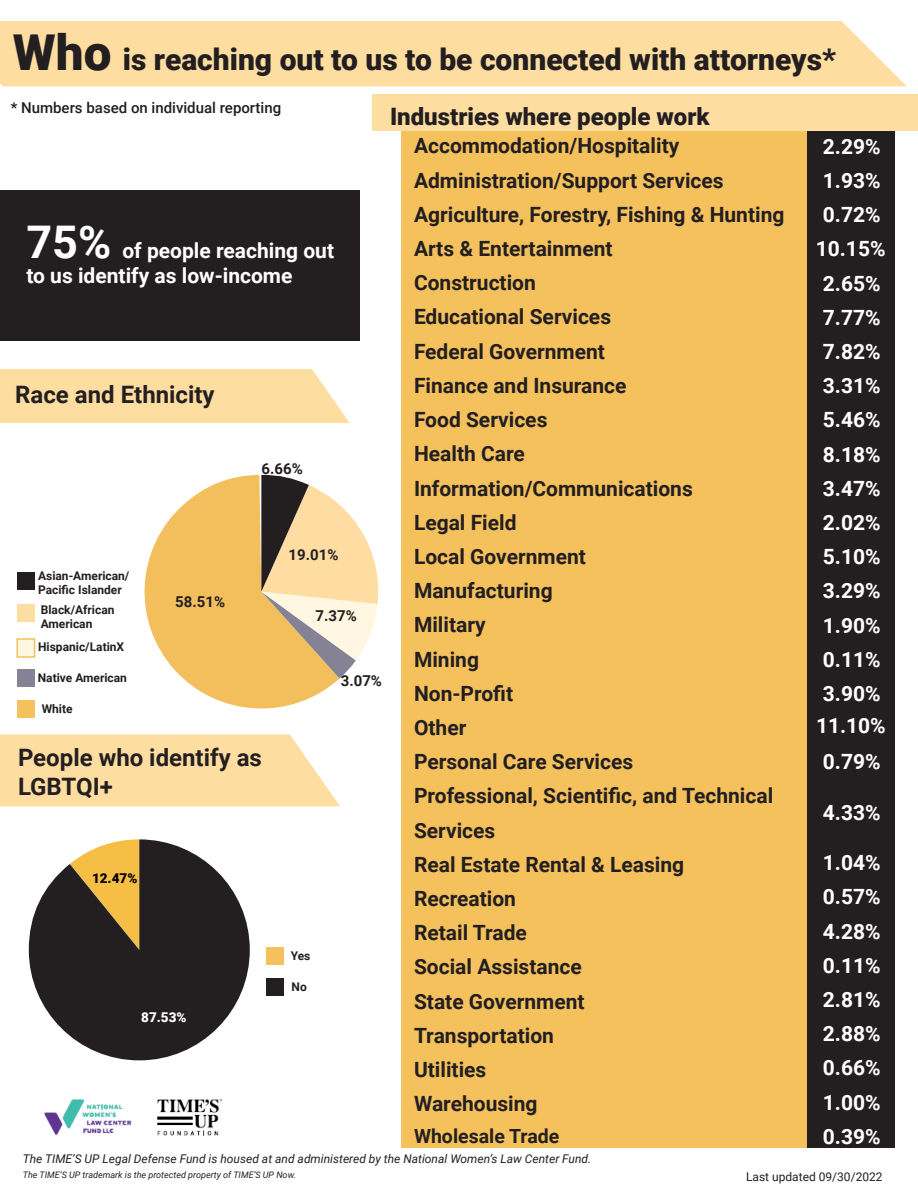
<style>
.page{position:relative;width:918px;height:1188px;background:#fff}
.page>*{position:absolute;margin:0;border:0;box-sizing:border-box;transform-origin:0 0}
.t1{font:900 30px "Roboto";color:#231f20}
.t2{font:700 24px/28.8px "Roboto";color:#231f20}
.t3{font:900 24px "Roboto";color:#231f20}
.t4{font:700 21px "Roboto";color:#231f20}
.t5{font:700 21px/25.2px "Roboto";color:#fff}
.t6{font:700 19.5px "Roboto";color:#231f20}
.t7{font:500 15px "Roboto";color:#231f20}
.t8{font:700 15px "Roboto";color:#231f20}
.t9{font:900 13.5px "Roboto";color:#000}
.t10{font:900 13.5px "Roboto";color:#fff}
.t11{font:700 12px/14.4px "Roboto";color:#231f20}
.t12{font:italic 12px "Roboto";color:#231f20}
.t13{font:12px "Roboto";color:#231f20}
.t14{font:italic 9px "Roboto";color:#231f20}
.s1{font-size:49.5px}
.s2{font-size:45px}
</style>
<div class="page">
<div style="left:401px;top:120px;width:407px;height:1028px;background:#f4c15d"></div>
<div style="left:807px;top:120px;width:87px;height:1028px;background:#231f20"></div>
<div style="left:0;top:190px;width:360px;height:150px;background:#231f20"></div>
<div style="left:0;top:369px;width:350px;height:54px;background:#fedda1"></div>
<div style="left:373px;top:95px;width:545px;height:36px;background:#fedda1"></div>
<div style="left:0;top:21px;width:907px;height:65px;background:#fedda1"></div>
<svg style="left:0;top:734px;width:340px;height:72px;background:#fedfa8"></svg>
<svg style="left:29px;top:839px;width:221px;height:221px;fill:#231f20"></svg>
<div style="left:17px;top:572px;width:18px;height:18px;background:#231f20"></div>
<div style="left:18px;top:669px;width:17px;height:18px;background:#858295"></div>
<div style="left:16px;top:638px;width:19px;height:20px;background:#fef8e3;border:2px solid #f4c15d"></div>
<div style="left:17px;top:700px;width:18px;height:18px;background:#f4c15d"></div>
<div style="left:17px;top:604px;width:18px;height:18px;background:#fedda1"></div>
<div style="left:266px;top:978px;width:18px;height:18px;background:#231f20"></div>
<div style="left:266px;top:947px;width:18px;height:18px;background:#f4c15d"></div>
<img style="left:44px;top:1099px;width:88px;height:37px">
<img style="left:157px;top:1099px;width:66px;height:37px">
<svg style="left:144px;top:475px;width:195px;height:234px;fill:#f3bf5d"></svg>
<svg style="left:261px;top:475px;width:118px;height:204px"></svg>
<p class="t1" style="left:13px;top:38px;width:825px"><span class="s1">Who</span> is reaching out to us to be connected with attorneys*</p>
<p class="t7" style="left:11px;top:97px;width:272px">* Numbers based on individual reporting</p>
<p class="t5" style="left:26px;top:237px;width:309px"><span class="s2">75%</span> of people reaching out to us identify as low-income</p>
<p class="t2" style="left:15px;top:379px;width:201px">Race and Ethnicity</p>
<p class="t11" style="left:38px;top:568px;width:93px">Asian-American/<br>Pacific Islander</p>
<p class="t11" style="left:41px;top:602px;width:75px">Black/African<br>American</p>
<p class="t11" style="left:38px;top:639px;width:88px">Hispanic/LatinX</p>
<p class="t11" style="left:38px;top:670px;width:91px">Native American</p>
<p class="t11" style="left:42px;top:701px;width:32px">White</p>
<p class="t8" style="left:175px;top:591px;width:51px">58.51%</p>
<p class="t8" style="left:262px;top:458px;width:43px">6.66%</p>
<p class="t8" style="left:289px;top:544px;width:51px">19.01%</p>
<p class="t8" style="left:316px;top:606px;width:43px">7.37%</p>
<p class="t8" style="left:341px;top:670px;width:43px">3.07%</p>
<p class="t2" style="left:18px;top:742px;width:245px">People who identify as<br>LGBTQI+</p>
<p class="t9" style="left:92px;top:868px;width:47px">12.47%</p>
<p class="t10" style="left:141px;top:1007px;width:47px">87.53%</p>
<p class="t11" style="left:291px;top:948px;width:21px">Yes</p>
<p class="t11" style="left:292px;top:979px;width:17px">No</p>
<p class="t3" style="left:390px;top:99px;width:321px">Industries where people work</p>
<p class="t4" style="left:414px;top:131px;width:267px">Accommodation/Hospitality</p>
<p class="t4" style="left:414px;top:165px;width:311px">Administration/Support Services</p>
<p class="t4" style="left:414px;top:200px;width:372px">Agriculture, Forestry, Fishing &amp; Hunting</p>
<p class="t4" style="left:414px;top:234px;width:200px">Arts &amp; Entertainment</p>
<p class="t4" style="left:414px;top:268px;width:123px">Construction</p>
<p class="t4" style="left:414px;top:302px;width:199px">Educational Services</p>
<p class="t4" style="left:414px;top:337px;width:192px">Federal Government</p>
<p class="t4" style="left:414px;top:371px;width:214px">Finance and Insurance</p>
<p class="t4" style="left:414px;top:405px;width:135px">Food Services</p>
<p class="t4" style="left:414px;top:439px;width:112px">Health Care</p>
<p class="t4" style="left:414px;top:473px;width:280px">Information/Communications</p>
<p class="t4" style="left:414px;top:508px;width:104px">Legal Field</p>
<p class="t4" style="left:414px;top:542px;width:173px">Local Government</p>
<p class="t4" style="left:414px;top:576px;width:140px">Manufacturing</p>
<p class="t4" style="left:414px;top:610px;width:73px">Military</p>
<p class="t4" style="left:414px;top:644px;width:67px">Mining</p>
<p class="t4" style="left:414px;top:679px;width:101px">Non-Profit</p>
<p class="t4" style="left:414px;top:713px;width:54px">Other</p>
<p class="t4" style="left:414px;top:747px;width:221px">Personal Care Services</p>
<p class="t4" style="left:414px;top:781px;width:361px">Professional, Scientific, and Technical</p>
<p class="t4" style="left:414px;top:815px;width:83px">Services</p>
<p class="t4" style="left:414px;top:850px;width:272px">Real Estate Rental &amp; Leasing</p>
<p class="t4" style="left:414px;top:884px;width:104px">Recreation</p>
<p class="t4" style="left:414px;top:918px;width:114px">Retail Trade</p>
<p class="t4" style="left:414px;top:952px;width:169px">Social Assistance</p>
<p class="t4" style="left:414px;top:986px;width:172px">State Government</p>
<p class="t4" style="left:414px;top:1021px;width:142px">Transportation</p>
<p class="t4" style="left:414px;top:1055px;width:74px">Utilities</p>
<p class="t4" style="left:414px;top:1089px;width:125px">Warehousing</p>
<p class="t6" style="left:414px;top:1123px;width:147px">Wholesale Trade</p>
<p class="t5" style="left:823px;top:133px;width:59px">2.29%</p>
<p class="t5" style="left:823px;top:167px;width:59px">1.93%</p>
<p class="t5" style="left:823px;top:201px;width:59px">0.72%</p>
<p class="t5" style="left:816px;top:236px;width:71px">10.15%</p>
<p class="t5" style="left:823px;top:270px;width:59px">2.65%</p>
<p class="t5" style="left:823px;top:304px;width:59px">7.77%</p>
<p class="t5" style="left:823px;top:338px;width:59px">7.82%</p>
<p class="t5" style="left:823px;top:372px;width:59px">3.31%</p>
<p class="t5" style="left:823px;top:407px;width:59px">5.46%</p>
<p class="t5" style="left:823px;top:441px;width:59px">8.18%</p>
<p class="t5" style="left:823px;top:475px;width:59px">3.47%</p>
<p class="t5" style="left:823px;top:509px;width:59px">2.02%</p>
<p class="t5" style="left:823px;top:543px;width:59px">5.10%</p>
<p class="t5" style="left:823px;top:578px;width:59px">3.29%</p>
<p class="t5" style="left:823px;top:612px;width:59px">1.90%</p>
<p class="t5" style="left:823px;top:646px;width:59px">0.11%</p>
<p class="t5" style="left:823px;top:680px;width:59px">3.90%</p>
<p class="t5" style="left:816px;top:712px;width:71px">11.10%</p>
<p class="t5" style="left:823px;top:749px;width:59px">0.79%</p>
<p class="t5" style="left:823px;top:799px;width:59px">4.33%</p>
<p class="t5" style="left:823px;top:849px;width:59px">1.04%</p>
<p class="t5" style="left:823px;top:884px;width:59px">0.57%</p>
<p class="t5" style="left:823px;top:918px;width:59px">4.28%</p>
<p class="t5" style="left:823px;top:952px;width:59px">0.11%</p>
<p class="t5" style="left:823px;top:986px;width:59px">2.81%</p>
<p class="t5" style="left:823px;top:1020px;width:59px">2.88%</p>
<p class="t5" style="left:823px;top:1055px;width:59px">0.66%</p>
<p class="t5" style="left:823px;top:1089px;width:59px">1.00%</p>
<p class="t5" style="left:823px;top:1123px;width:59px">0.39%</p>
<p class="t12" style="left:23px;top:1150px;width:570px">The TIME’S UP Legal Defense Fund is housed at and administered by the National Women’s Law Center Fund.</p>
<p class="t14" style="left:23px;top:1168px;width:275px">The TIME’S UP trademark is the protected property of TIME’S UP Now.</p>
<p class="t13" style="left:746px;top:1168px;width:138px">Last updated 09/30/2022</p>
</div>
